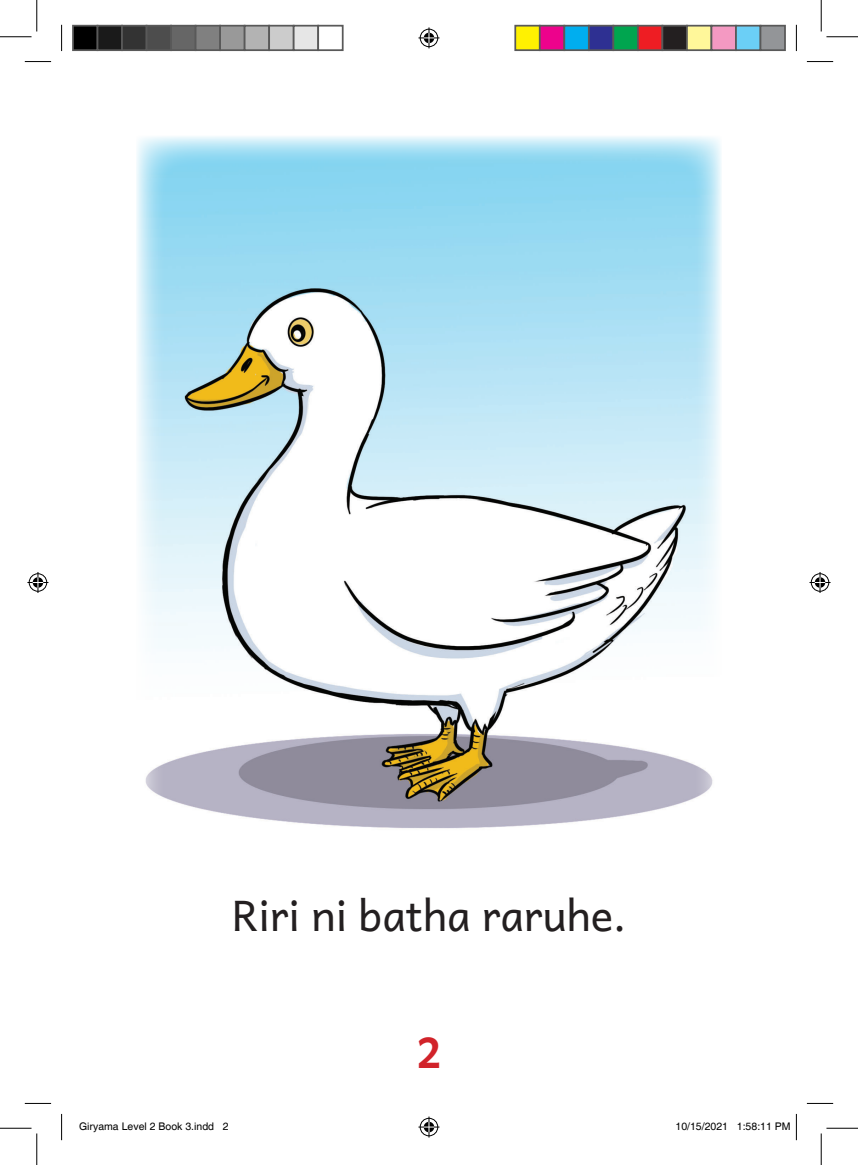
<style>
.page{position:relative;width:858px;height:1165px;background:#fff}
.page>*{position:absolute;margin:0;border:0;box-sizing:border-box;transform-origin:0 0}
.Body_Text{font:42px "Andika New Basic";color:#231f20}
.t1{font:700 42px "Andika New Basic";color:#d1232a}
.t2{font:10.5px "Helvetica";color:#000}
</style>
<div class="page">
<img style="left:136px;top:136px;width:585px;height:693px">
<svg style="left:25px;top:61px;width:26px;height:1px"></svg>
<svg style="left:806px;top:61px;width:26px;height:1px"></svg>
<svg style="left:25px;top:1103px;width:26px;height:1px"></svg>
<svg style="left:806px;top:1103px;width:26px;height:1px"></svg>
<svg style="left:61px;top:25px;width:1px;height:26px"></svg>
<svg style="left:61px;top:1114px;width:1px;height:26px"></svg>
<svg style="left:795px;top:25px;width:1px;height:26px"></svg>
<hr style="left:0;top:36px;width:32px;height:1px;background:#000">
<hr style="left:826px;top:36px;width:31px;height:1px;background:#000">
<hr style="left:0;top:1128px;width:32px;height:1px;background:#000">
<hr style="left:826px;top:1128px;width:31px;height:1px;background:#000">
<hr style="left:36px;top:0;width:1px;height:32px;background:#000">
<hr style="left:36px;top:1133px;width:1px;height:32px;background:#000">
<hr style="left:820px;top:0;width:1px;height:32px;background:#000">
<hr style="left:820px;top:1133px;width:1px;height:32px;background:#000">
<svg style="left:418px;top:27px;width:21px;height:21px"></svg>
<svg style="left:418px;top:1116px;width:21px;height:21px"></svg>
<svg style="left:27px;top:572px;width:21px;height:21px"></svg>
<svg style="left:809px;top:572px;width:21px;height:21px"></svg>
<div style="left:73px;top:26px;width:24px;height:24px;background:#000"></div>
<div style="left:72px;top:25px;width:26px;height:26px;border:2px solid #595959"></div>
<div style="left:97px;top:26px;width:25px;height:24px;background:#1a1a1a"></div>
<div style="left:97px;top:25px;width:26px;height:26px;border:2px solid #595959"></div>
<div style="left:122px;top:26px;width:24px;height:24px;background:#333"></div>
<div style="left:121px;top:25px;width:26px;height:26px;border:2px solid #595959"></div>
<div style="left:146px;top:26px;width:25px;height:24px;background:#4d4d4d"></div>
<div style="left:146px;top:25px;width:26px;height:26px;border:2px solid #595959"></div>
<div style="left:171px;top:26px;width:24px;height:24px;background:#666"></div>
<div style="left:170px;top:25px;width:26px;height:26px;border:2px solid #595959"></div>
<div style="left:195px;top:26px;width:25px;height:24px;background:#808080"></div>
<div style="left:195px;top:25px;width:26px;height:26px;border:2px solid #595959"></div>
<div style="left:220px;top:26px;width:24px;height:24px;background:#999"></div>
<div style="left:219px;top:25px;width:26px;height:26px;border:2px solid #595959"></div>
<div style="left:244px;top:26px;width:25px;height:24px;background:#b3b3b3"></div>
<div style="left:244px;top:25px;width:26px;height:26px;border:2px solid #595959"></div>
<div style="left:269px;top:26px;width:24px;height:24px;background:#ccc"></div>
<div style="left:268px;top:25px;width:26px;height:26px;border:2px solid #595959"></div>
<div style="left:293px;top:26px;width:25px;height:24px;background:#e6e6e6"></div>
<div style="left:293px;top:25px;width:26px;height:26px;border:2px solid #595959"></div>
<div style="left:317px;top:25px;width:26px;height:26px;border:2px solid #595959"></div>
<div style="left:515px;top:26px;width:24px;height:24px;background:#fff101"></div>
<div style="left:514px;top:25px;width:26px;height:26px;border:2px solid #595959"></div>
<div style="left:539px;top:26px;width:25px;height:24px;background:#ed028c"></div>
<div style="left:538px;top:25px;width:27px;height:26px;border:2px solid #595959"></div>
<div style="left:564px;top:26px;width:24px;height:24px;background:#00aeef"></div>
<div style="left:563px;top:25px;width:26px;height:26px;border:2px solid #595959"></div>
<div style="left:588px;top:26px;width:25px;height:24px;background:#2e3092"></div>
<div style="left:587px;top:25px;width:27px;height:26px;border:2px solid #595959"></div>
<div style="left:613px;top:26px;width:24px;height:24px;background:#00a54f"></div>
<div style="left:612px;top:25px;width:26px;height:26px;border:2px solid #595959"></div>
<div style="left:637px;top:26px;width:25px;height:24px;background:#ee1d23"></div>
<div style="left:636px;top:25px;width:27px;height:26px;border:2px solid #595959"></div>
<div style="left:662px;top:26px;width:24px;height:24px;background:#231f20"></div>
<div style="left:661px;top:25px;width:26px;height:26px;border:2px solid #595959"></div>
<div style="left:686px;top:26px;width:25px;height:24px;background:#fff79a"></div>
<div style="left:685px;top:25px;width:27px;height:26px;border:2px solid #595959"></div>
<div style="left:711px;top:26px;width:24px;height:24px;background:#f499c2"></div>
<div style="left:710px;top:25px;width:26px;height:26px;border:2px solid #595959"></div>
<div style="left:735px;top:26px;width:25px;height:24px;background:#6bcff6"></div>
<div style="left:734px;top:25px;width:27px;height:26px;border:2px solid #595959"></div>
<div style="left:760px;top:26px;width:24px;height:24px;background:#939598"></div>
<div style="left:759px;top:25px;width:26px;height:26px;border:2px solid #595959"></div>
<svg style="left:795px;top:1114px;width:1px;height:26px"></svg>
<p class="Body_Text" style="left:232px;top:878px;width:396px">Riri ni batha raruhe.</p>
<h1 class="t1" style="left:416px;top:1014px;width:26px">2</h1>
<p class="t2" style="left:79px;top:1120px;width:151px">Giryama Level 2 Book 3.indd 2</p>
<p class="t2" style="left:675px;top:1120px;width:116px">10/15/2021 1:58:11 PM</p>
</div>
